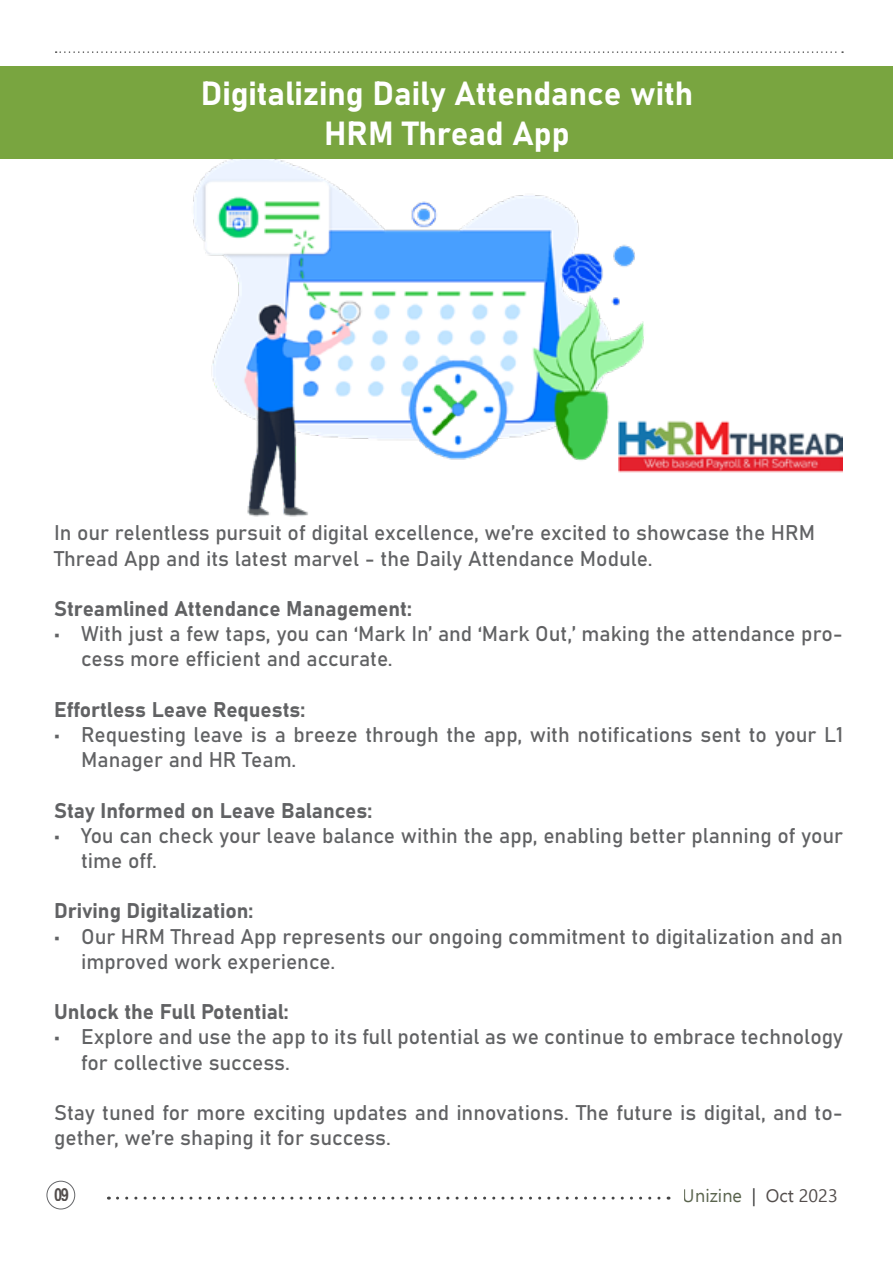
<style>
.page{position:relative;width:893px;height:1263px;background:#fff}
.page>*{position:absolute;margin:0;border:0;box-sizing:border-box;transform-origin:0 0}
.t1{font:33px/39.6px "Bahnschrift";color:#fff;text-align:center}
.t2{font:21px/25.2px "Bahnschrift";color:#616264}
.t3{font:18px "Ebrima";color:#313e22}
.t4{font:700 18px "Arial Narrow";color:#28211f}
.s1{color:#000}
.s2{color:#28211f}
</style>
<div class="page">
<svg style="left:108px;top:1196px;width:551px;height:3px"></svg>
<svg style="left:56px;top:51px;width:787px;height:2px"></svg>
<div style="left:47px;top:1181px;width:28px;height:28px;border:1px solid #656669;border-radius:50%"></div>
<img style="left:190px;top:158px;width:457px;height:359px">
<div style="left:0;top:66px;width:893px;height:92px;background:#79a540"></div>
<img style="left:618px;top:414px;width:225px;height:64px">
<h1 class="t1" style="left:201px;top:71px;width:494px">Digitalizing Daily Attendance with<br>HRM Thread App</h1>
<p class="t2" style="left:54px;top:519px;width:763px">In our relentless pursuit of digital excellence, we’re excited to showcase the HRM<br>Thread App and its latest marvel - the Daily Attendance Module.</p>
<p class="t2" style="left:54px;top:594px;width:359px">Streamlined Attendance Management:</p>
<p class="t2" style="left:81px;top:620px;width:763px;text-indent:-27px">• With just a few taps, you can ‘Mark In’ and ‘Mark Out,’ making the attendance pro&shy;cess more efficient and accurate.</p>
<p class="t2" style="left:54px;top:695px;width:253px">Effortless Leave Requests:</p>
<p class="t2" style="left:81px;top:720px;width:763px;text-indent:-27px">• Requesting leave is a breeze through the app, with notifications sent to your L1<br>Manager and HR Team.</p>
<p class="t2" style="left:54px;top:796px;width:320px">Stay Informed on Leave Balances:</p>
<p class="t2" style="left:81px;top:821px;width:763px;text-indent:-27px">• You can check your leave balance within the app, enabling better planning of your time off.</p>
<p class="t2" style="left:54px;top:897px;width:201px">Driving Digitalization:</p>
<p class="t2" style="left:81px;top:922px;width:763px;text-indent:-27px">• Our HRM Thread App represents our ongoing commitment to digitalization and an improved work experience.</p>
<p class="t2" style="left:54px;top:998px;width:236px">Unlock the Full Potential:</p>
<p class="t2" style="left:81px;top:1023px;width:763px;text-indent:-27px">• Explore and use the app to its full potential as we continue to embrace technology for collective success.</p>
<p class="t2" style="left:54px;top:1098px;width:790px">Stay tuned for more exciting updates and innovations. The future is digital, and to&shy;gether, we’re shaping it for success.</p>
<p class="t4" style="left:54px;top:1180px;width:17px">09</p>
<p class="t3" style="left:683px;top:1182px;width:156px">Unizine <span class="s1">|</span> <span class="s2">Oct 2023</span></p>
</div>
